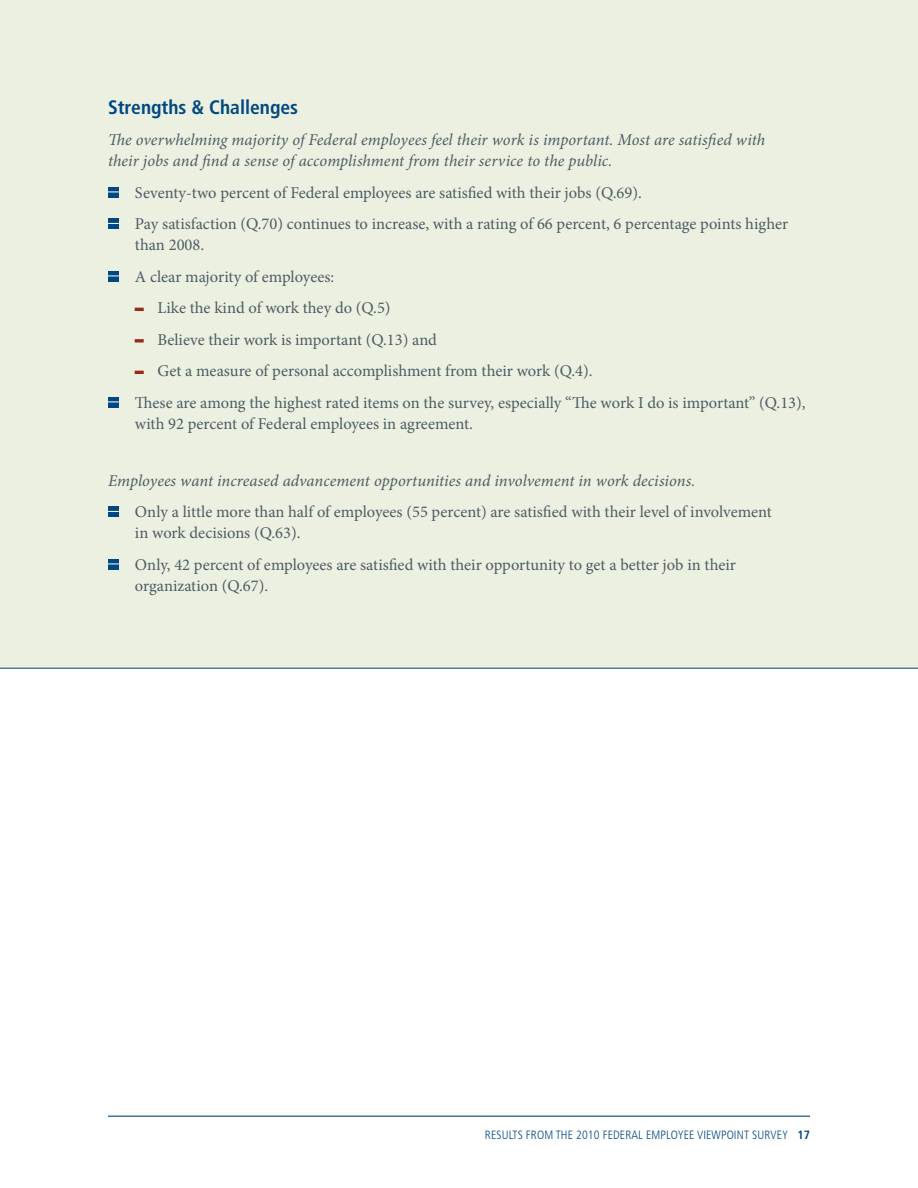
<style>
.page{position:relative;width:918px;height:1188px;background:#fff}
.page>*{position:absolute;margin:0;border:0;box-sizing:border-box;transform-origin:0 0}
.t1{font:700 condensed 19.5px "Frutiger LT Std";color:#014882}
.t2{font:16.5px/21px "Minion Pro";color:#4c5c65}
.Body_Text{font:italic 16.5px/21px "Minion Pro";color:#4c5c65}
.t3{font:300 condensed 12px "Frutiger LT Std";letter-spacing:.01em;color:#014882}
.s1{font-weight:700;color:#972c19}
.s2{font-weight:700}
</style>
<div class="page">
<hr style="left:108px;top:1116px;width:702px;height:1px;background:#014882">
<div style="left:0;top:0;width:918px;height:669px;background:#ecf0e0"></div>
<svg style="left:108px;top:187px;width:11px;height:11px"></svg>
<svg style="left:108px;top:218px;width:11px;height:11px"></svg>
<svg style="left:108px;top:271px;width:11px;height:11px"></svg>
<svg style="left:135px;top:308px;width:9px;height:3px"></svg>
<svg style="left:135px;top:339px;width:9px;height:4px"></svg>
<svg style="left:135px;top:371px;width:9px;height:3px"></svg>
<svg style="left:108px;top:397px;width:11px;height:11px"></svg>
<svg style="left:108px;top:506px;width:11px;height:11px"></svg>
<svg style="left:108px;top:559px;width:11px;height:11px"></svg>
<h4 class="t1" style="left:108px;top:95px;width:192px">Strengths &amp; Challenges</h4>
<p class="Body_Text" style="left:108px;top:129px;width:659px">The overwhelming majority of Federal employees feel their work is important. Most are satisfied with their jobs and find a sense of accomplishment from their service to the public.</p>
<p class="t2" style="left:135px;top:182px;width:508px">Seventy-two percent of Federal employees are satisfied with their jobs (Q.69).</p>
<p class="t2" style="left:135px;top:213px;width:655px">Pay satisfaction (Q.70) continues to increase, with a rating of 66 percent, 6 percentage points higher than 2008.</p>
<p class="t2" style="left:135px;top:266px;width:201px">A clear majority of employees:</p>
<p class="t2" style="left:135px;top:297px;width:257px"><span class="s1">–</span> Like the kind of work they do (Q.5)</p>
<p class="t2" style="left:135px;top:329px;width:304px"><span class="s1">–</span> Believe their work is important (Q.13) and</p>
<p class="t2" style="left:135px;top:360px;width:459px"><span class="s1">–</span> Get a measure of personal accomplishment from their work (Q.4).</p>
<p class="t2" style="left:135px;top:392px;width:672px">These are among the highest rated items on the survey, especially “The work I do is important” (Q.13), with 92 percent of Federal employees in agreement.</p>
<p class="Body_Text" style="left:108px;top:470px;width:589px">Employees want increased advancement opportunities and involvement in work decisions.</p>
<p class="t2" style="left:135px;top:501px;width:638px">Only a little more than half of employees (55 percent) are satisfied with their level of involvement in work decisions (Q.63).</p>
<p class="t2" style="left:135px;top:554px;width:602px">Only, 42 percent of employees are satisfied with their opportunity to get a better job in their organization (Q.67).</p>
<p class="t3" style="left:485px;top:1128px;width:327px">RESULTS FROM THE 2010 FEDERAL EMPLOYEE VIEWPOINT SURVEY <span class="s2">17</span></p>
</div>
